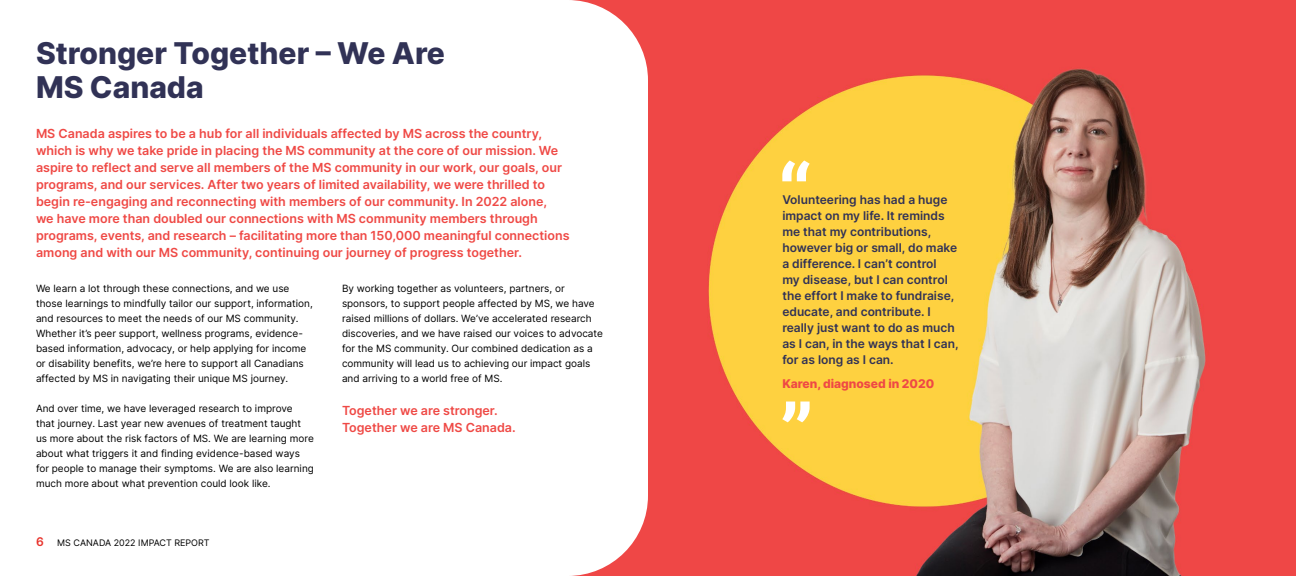
<style>
.page{position:relative;width:1296px;height:576px;background:#fff}
.page>*{position:absolute;margin:0;border:0;box-sizing:border-box;transform-origin:0 0}
.t1{font:800 30px/34px "Inter";color:#313256}
.t2{font:600 12.5px/17px "Inter";color:#ef4945}
.t3{font:600 12px/16px "Inter";color:#313256}
.t4{font:800 12px "Inter";color:#ef4845}
.t5{font:10px/15px "Inter";color:#000}
.t6{font:9px "Inter";color:#000}
.s1{font-weight:600;font-size:12px;color:#e8332c}
</style>
<div class="page">
<img style="left:648px;top:0;width:648px;height:576px">
<svg style="left:571px;top:0;width:77px;height:576px"></svg>
<svg style="left:782px;top:160px;width:28px;height:21px"></svg>
<svg style="left:782px;top:402px;width:28px;height:20px"></svg>
<h1 class="t1" style="left:36px;top:36px;width:410px">Stronger Together – We Are<br>MS Canada</h1>
<p class="t2" style="left:36px;top:125px;width:535px">MS Canada aspires to be a hub for all individuals affected by MS across the country, which is why we take pride in placing the MS community at the core of our mission. We aspire to reflect and serve all members of the MS community in our work, our goals, our programs, and our services. After two years of limited availability, we were thrilled to begin re-engaging and reconnecting with members of our community. In 2022 alone,<br>we have more than doubled our connections with MS community members through programs, events, and research – facilitating more than 150,000 meaningful connections among and with our MS community, continuing our journey of progress together.</p>
<p class="t5" style="left:36px;top:281px;width:278px">We learn a lot through these connections, and we use those learnings to mindfully tailor our support, information, and resources to meet the needs of our MS community.<br>Whether it’s peer support, wellness programs, evidence&shy;based information, advocacy, or help applying for income or disability benefits, we’re here to support all Canadians affected by MS in navigating their unique MS journey.</p>
<p class="t5" style="left:36px;top:401px;width:279px">And over time, we have leveraged research to improve that journey. Last year new avenues of treatment taught us more about the risk factors of MS. We are learning more about what triggers it and finding evidence-based ways for people to manage their symptoms. We are also learning much more about what prevention could look like.</p>
<p class="t5" style="left:342px;top:281px;width:262px">By working together as volunteers, partners, or sponsors, to support people affected by MS, we have raised millions of dollars. We’ve accelerated research discoveries, and we have raised our voices to advocate for the MS community. Our combined dedication as a community will lead us to achieving our impact goals and arriving to a world free of MS.</p>
<p class="t2" style="left:342px;top:402px;width:175px">Together we are stronger.<br>Together we are MS Canada.</p>
<p class="t6" style="left:36px;top:536px;width:175px"><span class="s1">6</span> MS CANADA 2022 IMPACT REPORT</p>
<p class="t3" style="left:782px;top:191px;width:178px">Volunteering has had a huge impact on my life. It reminds me that my contributions, however big or small, do make a difference. I can’t control<br>my disease, but I can control the effort I make to fundraise, educate, and contribute. I really just want to do as much as I can, in the ways that I can, for as long as I can.</p>
<p class="t4" style="left:782px;top:374px;width:153px">Karen, diagnosed in 2020</p>
</div>
